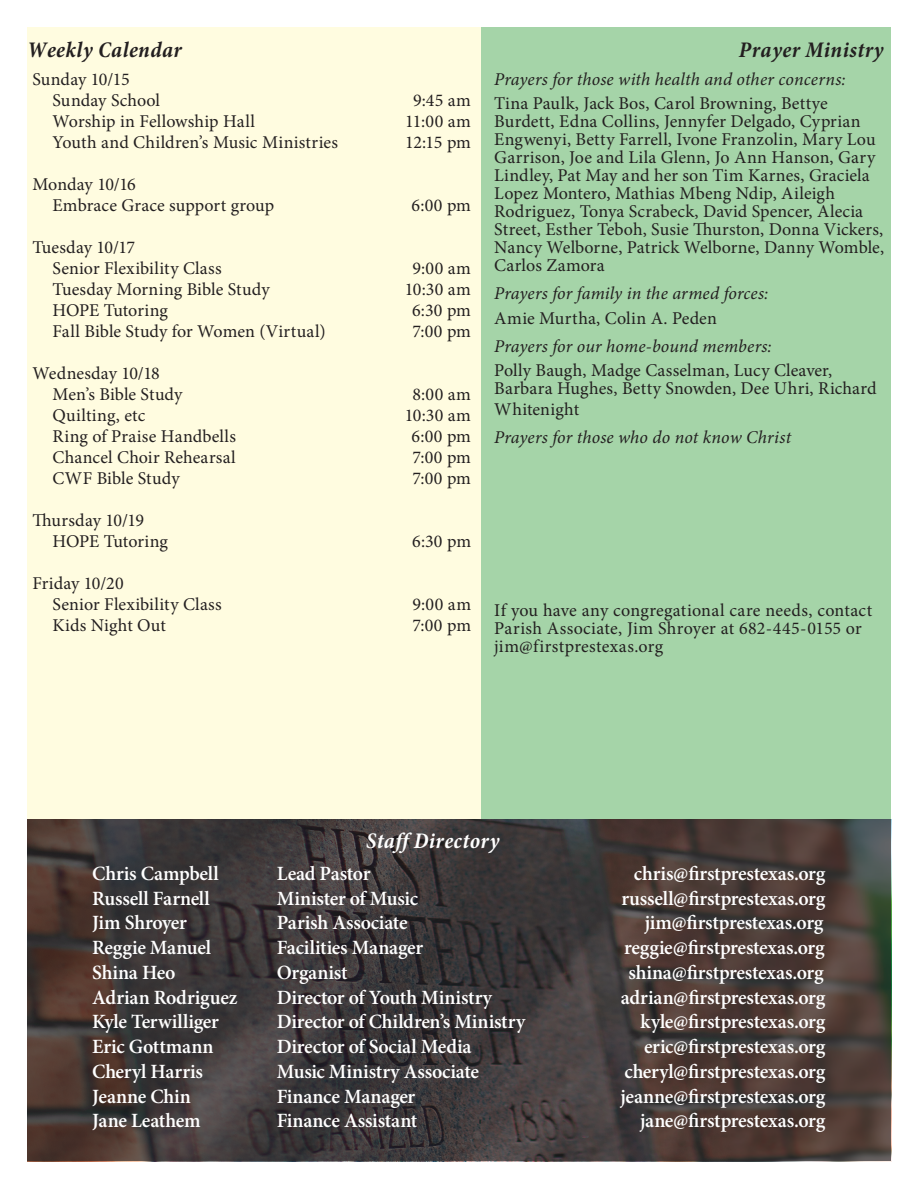
<style>
.page{position:relative;width:918px;height:1188px;background:#fff}
.page>*{position:absolute;margin:0;border:0;box-sizing:border-box;transform-origin:0 0}
.t1{font:italic 700 condensed 22.5px "Minion Pro";letter-spacing:.02em;color:#231f20}
.t2{font:italic 700 condensed 22.5px "Minion Pro";letter-spacing:.02em;color:#fff}
.t3{font:600 20.25px "Minion Pro";letter-spacing:-.01em;color:#fff}
.t4{font:18px/18px "Minion Pro";letter-spacing:.005em;color:#231f20}
.t5{font:italic 18px "Minion Pro";letter-spacing:.005em;color:#231f20}
</style>
<div class="page">
<div style="left:481px;top:27px;width:409px;height:792px;background:#a5d4a8"></div>
<div style="left:27px;top:27px;width:454px;height:792px;background:#fffce0"></div>
<svg style="left:27px;top:819px;width:864px;height:342px;background:#423938"></svg>
<p class="t1" style="left:27px;top:34px;width:156px">Weekly Calendar</p>
<p class="t4" style="left:53px;top:68px;width:109px;line-height:21px;text-indent:-20px">Sunday 10/15<br>Sunday School</p>
<p class="t4" style="left:413px;top:91px;width:59px">9:45 am</p>
<p class="t4" style="left:53px;top:112px;width:204px">Worship in Fellowship Hall</p>
<p class="t4" style="left:405px;top:112px;width:67px">11:00 am</p>
<p class="t4" style="left:53px;top:133px;width:287px">Youth and Children’s Music Ministries</p>
<p class="t4" style="left:405px;top:133px;width:68px">12:15 pm</p>
<p class="t4" style="left:53px;top:173px;width:223px;line-height:21px;text-indent:-20px">Monday 10/16<br>Embrace Grace support group</p>
<p class="t4" style="left:412px;top:196px;width:61px">6:00 pm</p>
<p class="t4" style="left:53px;top:236px;width:171px;line-height:21px;text-indent:-20px">Tuesday 10/17<br>Senior Flexibility Class</p>
<p class="t4" style="left:412px;top:259px;width:60px">9:00 am</p>
<p class="t4" style="left:53px;top:280px;width:219px">Tuesday Morning Bible Study</p>
<p class="t4" style="left:405px;top:280px;width:68px">10:30 am</p>
<p class="t4" style="left:53px;top:301px;width:117px">HOPE Tutoring</p>
<p class="t4" style="left:412px;top:301px;width:60px">6:30 pm</p>
<p class="t4" style="left:53px;top:322px;width:275px">Fall Bible Study for Women (Virtual)</p>
<p class="t4" style="left:412px;top:322px;width:60px">7:00 pm</p>
<p class="t4" style="left:53px;top:362px;width:131px;line-height:21px;text-indent:-20px">Wednesday 10/18<br>Men’s Bible Study</p>
<p class="t4" style="left:413px;top:385px;width:60px">8:00 am</p>
<p class="t4" style="left:53px;top:406px;width:94px">Quilting, etc</p>
<p class="t4" style="left:405px;top:406px;width:68px">10:30 am</p>
<p class="t4" style="left:53px;top:427px;width:185px">Ring of Praise Handbells</p>
<p class="t4" style="left:412px;top:427px;width:61px">6:00 pm</p>
<p class="t4" style="left:53px;top:448px;width:185px">Chancel Choir Rehearsal</p>
<p class="t4" style="left:412px;top:448px;width:60px">7:00 pm</p>
<p class="t4" style="left:53px;top:469px;width:129px">CWF Bible Study</p>
<p class="t4" style="left:412px;top:469px;width:60px">7:00 pm</p>
<p class="t4" style="left:53px;top:509px;width:117px;line-height:21px;text-indent:-20px">Thursday 10/19<br>HOPE Tutoring</p>
<p class="t4" style="left:412px;top:532px;width:60px">6:30 pm</p>
<p class="t4" style="left:53px;top:572px;width:171px;line-height:21px;text-indent:-20px">Friday 10/20<br>Senior Flexibility Class</p>
<p class="t4" style="left:413px;top:595px;width:60px">9:00 am</p>
<p class="t4" style="left:53px;top:616px;width:115px">Kids Night Out</p>
<p class="t4" style="left:413px;top:616px;width:60px">7:00 pm</p>
<p class="t1" style="left:739px;top:34px;width:146px">Prayer Ministry</p>
<p class="t5" style="left:494px;top:67px;width:353px">Prayers for those with health and other concerns:</p>
<p class="t4" style="left:494px;top:95px;width:391px">Tina Paulk, Jack Bos, Carol Browning, Bettye Burdett, Edna Collins, Jennyfer Delgado, Cyprian Engwenyi, Betty Farrell, Ivone Franzolin, Mary Lou Garrison, Joe and Lila Glenn, Jo Ann Hanson, Gary Lindley, Pat May and her son Tim Karnes, Graciela Lopez Montero, Mathias Mbeng Ndip, Aileigh Rodriguez, Tonya Scrabeck, David Spencer, Alecia Street, Esther Teboh, Susie Thurston, Donna Vickers, Nancy Welborne, Patrick Welborne, Danny Womble, Carlos Zamora</p>
<p class="t5" style="left:494px;top:281px;width:276px">Prayers for family in the armed forces:</p>
<p class="t4" style="left:494px;top:309px;width:224px">Amie Murtha, Colin A. Peden</p>
<p class="t5" style="left:494px;top:334px;width:279px">Prayers for our home-bound members:</p>
<p class="t4" style="left:494px;top:362px;width:384px">Polly Baugh, Madge Casselman, Lucy Cleaver,<br>Barbara Hughes, Betty Snowden, Dee Uhri, Richard</p>
<p class="t4" style="left:494px;top:401px;width:86px">Whitenight</p>
<p class="t5" style="left:494px;top:425px;width:299px">Prayers for those who do not know Christ</p>
<p class="t4" style="left:494px;top:602px;width:379px">If you have any congregational care needs, contact<br>Parish Associate, Jim Shroyer at 682-445-0155 or jim@firstprestexas.org</p>
<p class="t2" style="left:366px;top:826px;width:135px">Staff Directory</p>
<p class="t3" style="left:92px;top:859px;width:128px">Chris Campbell</p>
<p class="t3" style="left:277px;top:859px;width:95px">Lead Pastor</p>
<p class="t3" style="left:634px;top:859px;width:193px">chris@firstprestexas.org</p>
<p class="t3" style="left:92px;top:884px;width:119px">Russell Farnell</p>
<p class="t3" style="left:277px;top:884px;width:143px">Minister of Music</p>
<p class="t3" style="left:621px;top:884px;width:205px">russell@firstprestexas.org</p>
<p class="t3" style="left:92px;top:909px;width:96px">Jim Shroyer</p>
<p class="t3" style="left:277px;top:909px;width:132px">Parish Associate</p>
<p class="t3" style="left:645px;top:909px;width:180px">jim@firstprestexas.org</p>
<p class="t3" style="left:92px;top:934px;width:120px">Reggie Manuel</p>
<p class="t3" style="left:277px;top:934px;width:148px">Facilities Manager</p>
<p class="t3" style="left:624px;top:934px;width:202px">reggie@firstprestexas.org</p>
<p class="t3" style="left:92px;top:958px;width:85px">Shina Heo</p>
<p class="t3" style="left:277px;top:958px;width:72px">Organist</p>
<p class="t3" style="left:628px;top:958px;width:197px">shina@firstprestexas.org</p>
<p class="t3" style="left:92px;top:983px;width:147px">Adrian Rodriguez</p>
<p class="t3" style="left:277px;top:983px;width:217px">Director of Youth Ministry</p>
<p class="t3" style="left:621px;top:983px;width:206px">adrian@firstprestexas.org</p>
<p class="t3" style="left:92px;top:1008px;width:128px">Kyle Terwilliger</p>
<p class="t3" style="left:277px;top:1008px;width:250px">Director of Children’s Ministry</p>
<p class="t3" style="left:641px;top:1008px;width:186px">kyle@firstprestexas.org</p>
<p class="t3" style="left:92px;top:1033px;width:123px">Eric Gottmann</p>
<p class="t3" style="left:277px;top:1033px;width:196px">Director of Social Media</p>
<p class="t3" style="left:644px;top:1033px;width:183px">eric@firstprestexas.org</p>
<p class="t3" style="left:92px;top:1057px;width:112px">Cheryl Harris</p>
<p class="t3" style="left:277px;top:1057px;width:204px">Music Ministry Associate</p>
<p class="t3" style="left:624px;top:1057px;width:202px">cheryl@firstprestexas.org</p>
<p class="t3" style="left:92px;top:1082px;width:100px">Jeanne Chin</p>
<p class="t3" style="left:277px;top:1082px;width:140px">Finance Manager</p>
<p class="t3" style="left:621px;top:1082px;width:206px">jeanne@firstprestexas.org</p>
<p class="t3" style="left:92px;top:1107px;width:110px">Jane Leathem</p>
<p class="t3" style="left:277px;top:1107px;width:142px">Finance Assistant</p>
<p class="t3" style="left:640px;top:1107px;width:187px">jane@firstprestexas.org</p>
</div>
